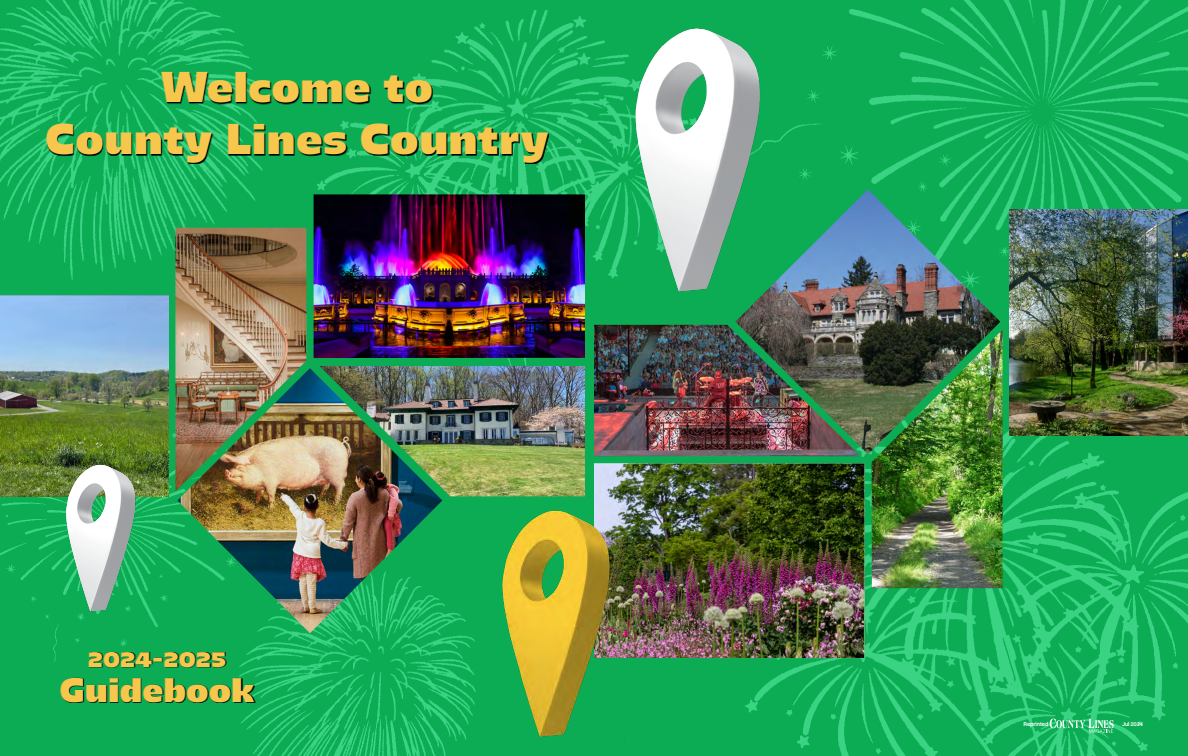
<style>
.page{position:relative;width:1188px;height:756px;background:#fff}
.page>*{position:absolute;margin:0;border:0;box-sizing:border-box;transform-origin:0 0}
.t1{font:43px/51.6px "Majoris";letter-spacing:.005em;color:#f7c74d;text-align:center}
.Deck{font:34px "Majoris";color:#f7c74d}
.Deck-2{font:21px "Majoris";color:#f7c74d}
.t2{font:600 5.7px "Switzer";letter-spacing:-.025em;color:#fff}
</style>
<div class="page">
<img style="left:0;top:0;width:1188px;height:756px">
<svg style="left:47px;top:73px;width:502px;height:91px;background:#0f8244"></svg>
<svg style="left:61px;top:652px;width:195px;height:51px;background:#066431"></svg>
<img style="left:594px;top:325px;width:267px;height:131px">
<img style="left:594px;top:464px;width:270px;height:194px">
<img style="left:872px;top:329px;width:131px;height:259px">
<img style="left:1010px;top:210px;width:178px;height:226px">
<img style="left:735px;top:189px;width:265px;height:266px">
<img style="left:175px;top:228px;width:131px;height:263px">
<img style="left:320px;top:366px;width:265px;height:130px">
<img style="left:177px;top:368px;width:265px;height:265px">
<img style="left:314px;top:194px;width:271px;height:164px">
<img style="left:0;top:295px;width:168px;height:201px">
<img style="left:614px;top:15px;width:164px;height:298px">
<img style="left:485px;top:499px;width:141px;height:257px">
<img style="left:54px;top:457px;width:92px;height:167px">
<svg style="left:1050px;top:719px;width:64px;height:14px"></svg>
<p class="t1" style="left:45px;top:60px;width:505px">Welcome to<br>County Lines Country</p>
<p class="Deck-2" style="left:88px;top:647px;width:139px">2024-2025</p>
<p class="Deck" style="left:60px;top:670px;width:196px">Guidebook</p>
<p class="t2" style="left:1024px;top:721px;width:26px">Reprinted</p>
<p class="t2" style="left:1122px;top:721px;width:23px">Jul 2024</p>
</div>
